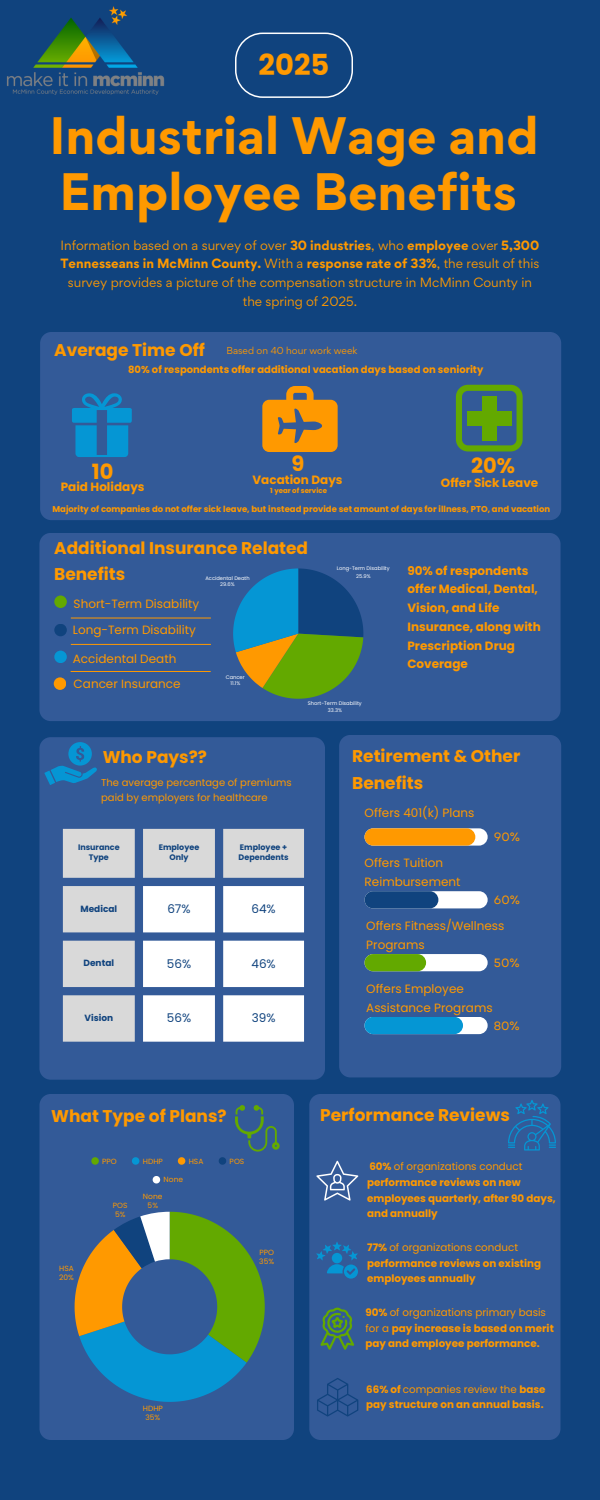
<style>
.page{position:relative;width:600px;height:1500px;background:#10437e}
.page>*{position:absolute;margin:0;border:0;box-sizing:border-box;transform-origin:0 0}
.t1{font:700 47px/56.2px "Gordita";color:#f90}
.t2{font:700 29px "Poppins";color:#f90}
.t3{font:700 21px "Poppins";color:#f90}
.t4{font:700 17px/26.2px "Poppins";color:#f90}
.t5{font:12px/18.8px "Gordita";color:#f90;text-align:center}
.t6{font:12px/18.8px "Poppins";color:#f90}
.t7{font:700 12px/18.8px "Poppins";color:#f90}
.t8{font:12px "Poppins";color:#10437e}
.t9{font:12px "Garet";color:#f90}
.t10{font:700 10.3px/15.8px "Poppins";color:#f90}
.t11{font:700 10px "Poppins";color:#f90}
.t12{font:10px/15px "Poppins";color:#f90}
.t13{font:9px "Gordita";color:#f90}
.t14{font:700 9px "Poppins";color:#10437e}
.t15{font:700 8.5px "Poppins";color:#f90}
.t16{font:700 8px/10.7px "Poppins";color:#10437e;text-align:center}
.t17{font:7.5px/9px "Poppins";color:#f90}
.t18{font:700 7px "Poppins";color:#f90}
.t19{font:5.1px/7.5px "Poppins";color:#fff;text-align:center}
.s1{font-weight:700}
.s2{font-weight:400}
</style>
<div class="page">
<div style="left:39px;top:533px;width:522px;height:188px;background:#335a98;border-radius:11px"></div>
<div style="left:39px;top:737px;width:286px;height:343px;background:#335a98;border-radius:11px"></div>
<div style="left:339px;top:735px;width:222px;height:342px;background:#335a98;border-radius:11px"></div>
<div style="left:40px;top:332px;width:521px;height:188px;background:#335a98;border-radius:11px"></div>
<div style="left:309px;top:1094px;width:252px;height:346px;background:#335a98"></div>
<div style="left:365px;top:828px;width:123px;height:18px;background:#fff;border-radius:9px"></div>
<div style="left:365px;top:828px;width:110px;height:18px;background:#f90;border-radius:9px"></div>
<div style="left:365px;top:891px;width:123px;height:17px;background:#fff;border-radius:9px"></div>
<div style="left:365px;top:891px;width:73px;height:17px;background:#10437e;border-radius:9px"></div>
<div style="left:365px;top:954px;width:123px;height:17px;background:#fff;border-radius:9px"></div>
<div style="left:365px;top:954px;width:61px;height:17px;background:#63a900;border-radius:9px"></div>
<div style="left:365px;top:1017px;width:123px;height:17px;background:#fff;border-radius:9px"></div>
<div style="left:365px;top:1017px;width:98px;height:17px;background:#0596d4;border-radius:9px"></div>
<hr style="left:71px;top:671px;width:140px;height:1px;background:#f90">
<div style="left:54px;top:595px;width:13px;height:13px;background:#63a900;border-radius:50%"></div>
<div style="left:54px;top:624px;width:13px;height:12px;background:#10437e;border-radius:50%"></div>
<div style="left:39px;top:1094px;width:255px;height:346px;background:#335a98;border-radius:11px"></div>
<div style="left:54px;top:651px;width:13px;height:12px;background:#0596d4;border-radius:50%"></div>
<div style="left:54px;top:677px;width:12px;height:13px;background:#f90;border-radius:50%"></div>
<svg style="left:235px;top:33px;width:118px;height:65px"></svg>
<svg style="left:262px;top:386px;width:75px;height:66px"></svg>
<svg style="left:72px;top:393px;width:60px;height:64px"></svg>
<svg style="left:456px;top:385px;width:67px;height:66px"></svg>
<div style="left:482px;top:396px;width:14px;height:44px;background:#63a900"></div>
<div style="left:467px;top:411px;width:45px;height:14px;background:#63a900"></div>
<svg style="left:233px;top:568px;width:130px;height:131px"></svg>
<svg style="left:44px;top:742px;width:53px;height:43px"></svg>
<hr style="left:71px;top:644px;width:140px;height:1px;background:#f90">
<hr style="left:71px;top:618px;width:140px;height:1px;background:#f90">
<svg style="left:508px;top:1100px;width:48px;height:51px;background:#2966a4"></svg>
<svg style="left:235px;top:1105px;width:45px;height:47px"></svg>
<svg style="left:91px;top:1157px;width:8px;height:8px"></svg>
<svg style="left:132px;top:1157px;width:7px;height:8px"></svg>
<svg style="left:178px;top:1157px;width:7px;height:8px"></svg>
<svg style="left:219px;top:1157px;width:7px;height:8px"></svg>
<svg style="left:153px;top:1176px;width:7px;height:7px"></svg>
<svg style="left:75px;top:1212px;width:190px;height:190px"></svg>
<img style="left:7px;top:6px;width:158px;height:89px">
<svg style="left:63px;top:829px;width:241px;height:213px;fill:#d9d9d9"></svg>
<svg style="left:143px;top:886px;width:161px;height:156px;background:#dfe5ef"></svg>
<svg style="left:320px;top:1307px;width:34px;height:43px"></svg>
<svg style="left:317px;top:1378px;width:41px;height:39px"></svg>
<svg style="left:316px;top:1242px;width:42px;height:36px;background:#236eac"></svg>
<svg style="left:316px;top:1161px;width:42px;height:40px;background:#5676a9"></svg>
<p class="t2" style="left:259px;top:45px;width:72px">2025</p>
<h3 class="t1" style="left:49px;top:107px;width:491px">Industrial Wage and<br>Employee Benefits</h3>
<h5 class="t5" style="left:61px;top:235px;width:480px">Information based on a survey of over <span class="s1">30 industries</span>, who <span class="s1">employee</span> over <span class="s1">5,300<br>Tennesseans in McMinn County.</span> With a <span class="s1">response rate of 33%</span>, the result of this survey provides a picture of the compensation structure in McMinn County in the spring of 2025.</h5>
<h6 class="t4" style="left:54px;top:337px;width:152px">Average Time Off</h6>
<h4 class="t13" style="left:226px;top:344px;width:133px">Based on 40 hour work week</h4>
<p class="t11" style="left:128px;top:363px;width:357px">80% of respondents offer additional vacation days based on seniority</p>
<p class="t3" style="left:291px;top:449px;width:14px">9</p>
<p class="t7" style="left:253px;top:470px;width:92px">Vacation Days</p>
<p class="t18" style="left:270px;top:485px;width:58px">1 year of service</p>
<p class="t3" style="left:471px;top:451px;width:45px">20%</p>
<p class="t7" style="left:441px;top:474px;width:99px">Offer Sick Leave</p>
<p class="t15" style="left:52px;top:503px;width:499px">Majority of companies do not offer sick leave, but instead provide set amount of days for illness, PTO, and vacation</p>
<p class="t3" style="left:92px;top:457px;width:23px">10</p>
<p class="t7" style="left:61px;top:478px;width:85px">Paid Holidays</p>
<h2 class="t4" style="left:54px;top:535px;width:255px">Additional Insurance Related<br>Benefits</h2>
<p class="t19" style="left:205px;top:575px;width:46px;line-height:6.2px">Accidental Death<br>29.6%</p>
<p class="t6" style="left:74px;top:594px;width:127px">Short-Term Disability</p>
<p class="t6" style="left:73px;top:621px;width:125px">Long-Term Disability</p>
<h6 class="t6" style="left:73px;top:649px;width:105px">Accidental Death</h6>
<h5 class="t6" style="left:74px;top:674px;width:109px">Cancer Insurance</h5>
<p class="t19" style="left:226px;top:674px;width:20px;line-height:6.2px">Cancer<br>11.1%</p>
<p class="t19" style="left:337px;top:565px;width:54px">Long-Term Disability<br>25.9%</p>
<p class="t19" style="left:308px;top:699px;width:55px">Short-Term Disability<br>33.3%</p>
<p class="t7" style="left:407px;top:561px;width:135px">90% of respondents offer Medical, Dental,<br>Vision, and Life<br>Insurance, along with<br>Prescription Drug<br>Coverage</p>
<p class="t4" style="left:103px;top:744px;width:106px">Who Pays??</p>
<h6 class="t4" style="left:352px;top:743px;width:170px">Retirement &amp; Other<br>Benefits</h6>
<p class="t12" style="left:101px;top:775px;width:192px">The average percentage of premiums paid by employers for healthcare</p>
<h4 class="t6" style="left:365px;top:803px;width:111px">Offers 401(k) Plans</h4>
<p class="t6" style="left:365px;top:854px;width:97px">Offers Tuition<br>Reimbursement</p>
<p class="t9" style="left:494px;top:828px;width:28px">90%</p>
<h6 class="t16" style="left:78px;top:842px;width:43px">Insurance<br>Type</h6>
<h4 class="t16" style="left:159px;top:842px;width:42px">Employee<br>Only</h4>
<p class="t16" style="left:239px;top:842px;width:51px;text-align:left">Employee +<br>Dependents</p>
<p class="t14" style="left:80px;top:902px;width:38px">Medical</p>
<p class="t8" style="left:167px;top:900px;width:25px">67%</p>
<p class="t8" style="left:251px;top:900px;width:26px">64%</p>
<h5 class="t14" style="left:84px;top:957px;width:32px">Dental</h5>
<p class="t8" style="left:167px;top:955px;width:26px">56%</p>
<p class="t8" style="left:251px;top:955px;width:26px">46%</p>
<h5 class="t14" style="left:84px;top:1011px;width:30px">Vision</h5>
<p class="t8" style="left:167px;top:1010px;width:26px">56%</p>
<p class="t8" style="left:252px;top:1010px;width:25px">39%</p>
<p class="t4" style="left:51px;top:1103px;width:177px">What Type of Plans?</p>
<p class="t17" style="left:102px;top:1156px;width:16px">PPO</p>
<p class="t17" style="left:143px;top:1156px;width:22px">HDHP</p>
<p class="t17" style="left:189px;top:1156px;width:16px">HSA</p>
<p class="t17" style="left:230px;top:1156px;width:16px">POS</p>
<p class="t17" style="left:164px;top:1175px;width:21px">None</p>
<p class="t17" style="left:59px;top:1264px;width:16px">HSA<br>20%</p>
<p class="t17" style="left:113px;top:1201px;width:16px">POS<br>5%</p>
<p class="t17" style="left:143px;top:1192px;width:21px;text-align:center">None<br>5%</p>
<p class="t17" style="left:143px;top:1404px;width:22px;text-align:center">HDHP<br>35%</p>
<p class="t17" style="left:259px;top:1248px;width:16px">PPO<br>35%</p>
<p class="t9" style="left:494px;top:891px;width:28px">60%</p>
<p class="t6" style="left:366px;top:917px;width:140px">Offers Fitness/Wellness<br>Programs</p>
<h6 class="t6" style="left:366px;top:979px;width:128px">Offers Employee<br>Assistance Programs</h6>
<p class="t9" style="left:494px;top:954px;width:27px">50%</p>
<p class="t9" style="left:494px;top:1017px;width:28px">80%</p>
<p class="t4" style="left:320px;top:1102px;width:191px">Performance Reviews</p>
<p class="t10" style="left:367px;top:1159px;width:190px">60% <span class="s2">of organizations conduct </span>performance reviews on new employees quarterly, after 90 days, and annually</p>
<h6 class="t10" style="left:367px;top:1239px;width:175px">77% <span class="s2">of organizations conduct </span>performance reviews on existing employees annually</h6>
<p class="t10" style="left:365px;top:1304px;width:190px">90% <span class="s2">of organizations primary basis for a</span> pay increase is based on merit pay and employee performance.</p>
<h4 class="t10" style="left:366px;top:1381px;width:181px">66% of <span class="s2">companies review the</span> base pay structure on an annual basis.</h4>
</div>
